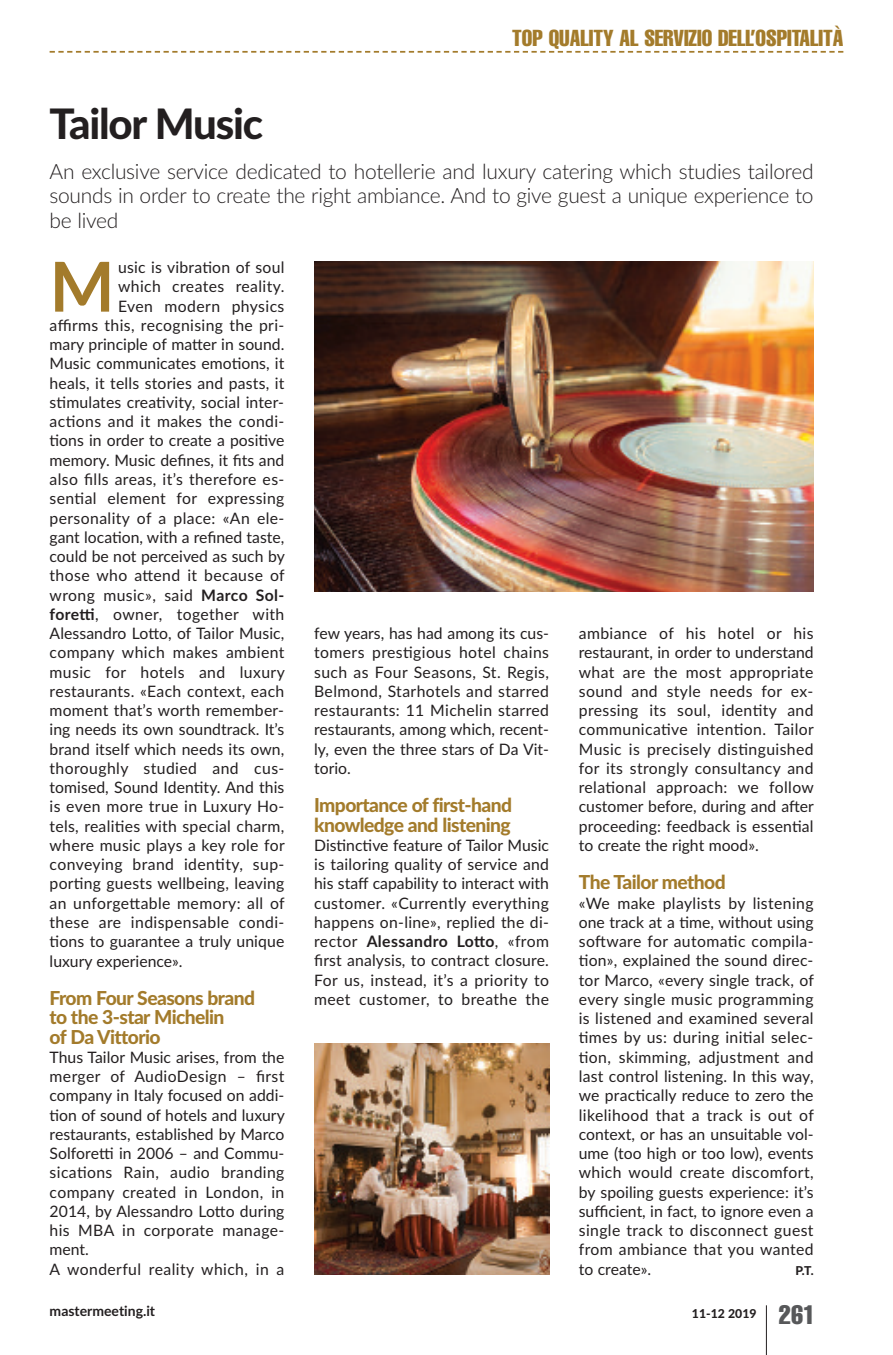
<style>
.page{position:relative;width:893px;height:1355px;background:#fff}
.page>*{position:absolute;margin:0;border:0;box-sizing:border-box;transform-origin:0 0}
.t1{font:700 68.77px "Lato";color:#a37b2b}
.t2{font:800 42px "Lato";letter-spacing:-.03em;color:#231f20}
.t3{font:extra-condensed 22.75px "Helvetica";color:#a37b2b}
.t4{font:300 21px/24.5px "Lato";letter-spacing:-.015em;color:#231f20;text-align:justify}
.t5{font:800 19.25px/19.2px "Lato";letter-spacing:-.03em;color:#a37b2b}
.t6{font:15.75px/19.2px "Lato";letter-spacing:.015em;color:#231f20;text-align:justify}
.t7{font:700 14px "Lato";color:#231f20}
.t8{font:800 12.25px "Lato";color:#231f20}
.s1{font-weight:700}
.s2{font-family:"Helvetica";font-weight:400;font-stretch:extra-condensed;font-size:26.25px;color:#57585a}
</style>
<div class="page">
<hr style="left:766px;top:1305px;width:1px;height:49px;background:#231f20">
<svg style="left:50px;top:51px;width:793px;height:2px"></svg>
<img style="left:314px;top:262px;width:500px;height:329px">
<img style="left:314px;top:1043px;width:235px;height:231px">
<h3 class="t3" style="left:512px;top:30px;width:333px">TOP QUALITY AL SERVIZIO DELL’OSPITALITÀ</h3>
<h2 class="t2" style="left:50px;top:99px;width:215px">Tailor Music</h2>
<h3 class="t4" style="left:50px;top:159px;width:765px">An exclusive service dedicated to hotellerie and luxury catering which studies tailored sounds in order to create the right ambiance. And to give guest a unique experience to be lived</h3>
<h1 class="t1" style="left:50px;top:248px;width:67px">M</h1>
<p class="t6" style="left:118px;top:258px;width:168px">usic is vibration of soul</p>
<p class="t6" style="left:118px;top:277px;width:168px">which creates reality.</p>
<p class="t6" style="left:118px;top:296px;width:168px">Even modern physics</p>
<p class="t6" style="left:50px;top:316px;width:236px">affirms this, recognising the pri-</p>
<p class="t6" style="left:50px;top:335px;width:236px">mary principle of matter in sound.</p>
<p class="t6" style="left:50px;top:354px;width:236px">Music communicates emotions, it</p>
<p class="t6" style="left:50px;top:373px;width:236px">heals, it tells stories and pasts, it</p>
<p class="t6" style="left:50px;top:393px;width:236px">stimulates creativity, social inter-</p>
<p class="t6" style="left:50px;top:412px;width:236px">actions and it makes the condi-</p>
<p class="t6" style="left:50px;top:431px;width:236px">tions in order to create a positive</p>
<p class="t6" style="left:50px;top:450px;width:236px">memory. Music defines, it fits and</p>
<p class="t6" style="left:50px;top:470px;width:236px">also fills areas, it’s therefore es-</p>
<p class="t6" style="left:50px;top:489px;width:236px">sential element for expressing</p>
<p class="t6" style="left:50px;top:508px;width:236px">personality of a place: «An ele-</p>
<p class="t6" style="left:50px;top:527px;width:236px">gant location, with a refined taste,</p>
<p class="t6" style="left:50px;top:547px;width:237px">could be not perceived as such by</p>
<p class="t6" style="left:50px;top:566px;width:237px">those who attend it because of</p>
<p class="t6" style="left:50px;top:585px;width:236px">wrong music», said <span class="s1">Marco Sol-</span></p>
<p class="t6" style="left:50px;top:604px;width:236px"><span class="s1">foretti</span>, owner, together with</p>
<p class="t6" style="left:50px;top:624px;width:236px">Alessandro Lotto, of Tailor Music,</p>
<p class="t6" style="left:50px;top:643px;width:236px">company which makes ambient</p>
<p class="t6" style="left:50px;top:662px;width:237px">music for hotels and luxury</p>
<p class="t6" style="left:50px;top:681px;width:236px">restaurants. «Each context, each</p>
<p class="t6" style="left:50px;top:701px;width:236px">moment that’s worth remember-</p>
<p class="t6" style="left:50px;top:720px;width:236px">ing needs its own soundtrack. It’s</p>
<p class="t6" style="left:50px;top:739px;width:236px">brand itself which needs its own,</p>
<p class="t6" style="left:50px;top:758px;width:236px">thoroughly studied and cus-</p>
<p class="t6" style="left:50px;top:778px;width:236px">tomised, Sound Identity. And this</p>
<p class="t6" style="left:50px;top:797px;width:236px">is even more true in Luxury Ho-</p>
<p class="t6" style="left:50px;top:816px;width:236px">tels, realities with special charm,</p>
<p class="t6" style="left:50px;top:835px;width:237px">where music plays a key role for</p>
<p class="t6" style="left:50px;top:855px;width:236px">conveying brand identity, sup-</p>
<p class="t6" style="left:50px;top:874px;width:236px">porting guests wellbeing, leaving</p>
<p class="t6" style="left:50px;top:893px;width:237px">an unforgettable memory: all of</p>
<p class="t6" style="left:50px;top:912px;width:236px">these are indispensable condi-</p>
<p class="t6" style="left:50px;top:932px;width:236px">tions to guarantee a truly unique</p>
<p class="t6" style="left:50px;top:951px;width:135px">luxury experience».</p>
<p class="t5" style="left:50px;top:988px;width:207px">From Four Seasons brand to the 3-star Michelin<br>of Da Vittorio</p>
<p class="t6" style="left:50px;top:1047px;width:237px;text-align:left">Thus Tailor Music arises, from the merger of AudioDesign – first company in Italy focused on addi&shy;tion of sound of hotels and luxury restaurants, established by Marco<br>Solforetti in 2006 – and Commu&shy;sications Rain, audio branding company created in London, in<br>2014, by Alessandro Lotto during his MBA in corporate manage&shy;ment.<br>A wonderful reality which, in a</p>
<p class="t6" style="left:314px;top:624px;width:236px">few years, has had among its cus&shy;tomers prestigious hotel chains such as Four Seasons, St. Regis, Belmond, Starhotels and starred restaurants: 11 Michelin starred restaurants, among which, recent&shy;ly, even the three stars of Da Vit&shy;torio.</p>
<p class="t5" style="left:314px;top:796px;width:199px">Importance of first-hand knowledge and listening</p>
<p class="t6" style="left:314px;top:835px;width:236px">Distinctive feature of Tailor Music is tailoring quality of service and his staff capability to interact with customer. «Currently everything happens on-line», replied the di&shy;rector <span class="s1">Alessandro Lotto</span>, «from first analysis, to contract closure.<br>For us, instead, it’s a priority to meet customer, to breathe the</p>
<p class="t6" style="left:579px;top:624px;width:237px">ambiance of his hotel or his restaurant, in order to understand what are the most appropriate sound and style needs for ex&shy;pressing its soul, identity and communicative intention. Tailor Music is precisely distinguished for its strongly consultancy and relational approach: we follow customer before, during and after proceeding: feedback is essential to create the right mood».</p>
<p class="t5" style="left:579px;top:873px;width:148px">The Tailor method</p>
<p class="t6" style="left:579px;top:893px;width:237px">«We make playlists by listening one track at a time, without using software for automatic compila&shy;tion», explained the sound direc&shy;tor Marco, «every single track, of every single music programming is listened and examined several times by us: during initial selec&shy;tion, skimming, adjustment and last control listening. In this way, we practically reduce to zero the likelihood that a track is out of context, or has an unsuitable vol&shy;ume (too high or too low), events which would create discomfort, by spoiling guests experience: it’s sufficient, in fact, to ignore even a single track to disconnect guest from ambiance that you wanted to create».</p>
<p class="t8" style="left:795px;top:1263px;width:20px">P.T.</p>
<p class="t7" style="left:50px;top:1302px;width:107px">mastermeeting.it</p>
<p class="t8" style="left:692px;top:1306px;width:125px">11-12 2019 <span class="s2">261</span></p>
</div>
